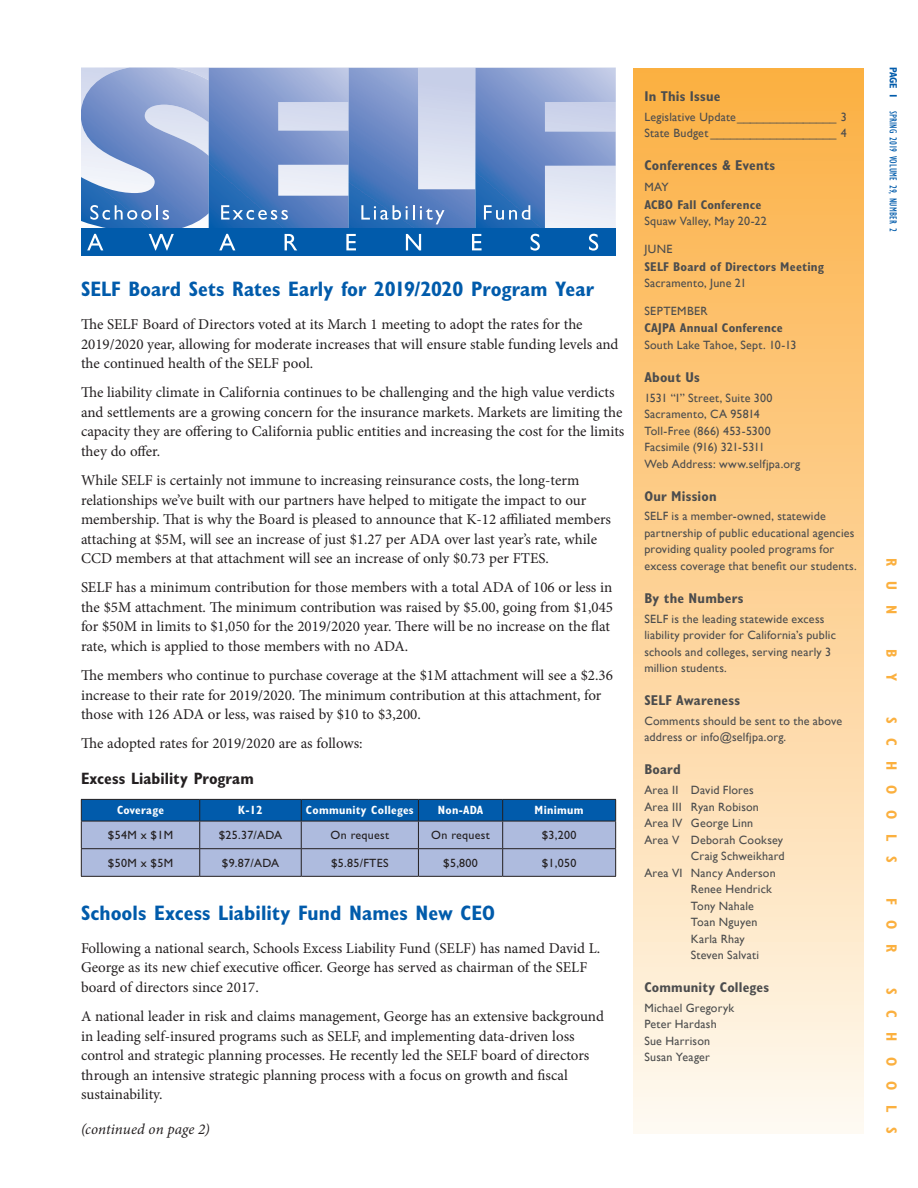
<style>
.page{position:relative;width:918px;height:1188px;background:#fff}
.page>*{position:absolute;margin:0;border:0;box-sizing:border-box;transform-origin:0 0}
.Head_1_Positive{font:700 condensed 21px "Gill Sans Std";color:#015bab}
.subhead_alternate{font:700 condensed 16.5px "Gill Sans Std";letter-spacing:.005em;color:#231f20}
.body_text{font:15px/19.5px "Minion Pro";color:#231f20}
.Page_Numbers{font:700 condensed 15px "Gill Sans Std";letter-spacing:1em;color:#fbb03f}
.body_text-2{font:italic 15px "Minion Pro";color:#231f20}
.Sidebar_head{font:700 condensed 14.25px "Gill Sans Std";letter-spacing:.015em;color:#4b4c4d}
.sidebar_7_5_gill_san{font:700 condensed 14.25px "Gill Sans Std";letter-spacing:.01em;color:#4b4c4d}
.sidebar_subhead_1{font:700 condensed 12.75px "Gill Sans Std";letter-spacing:.015em;color:#4b4c4d}
.sidebar_7_5_gill_san-2{font:12px/16.5px "Gill Sans";letter-spacing:.015em;color:#4b4c4d}
.t1{font:12px "Gill Sans Std";letter-spacing:.025em;color:#231f20}
.Sidebar____Number{font:12px "Gill Sans";letter-spacing:.02em;color:#4b4c4d}
.t2{font:700 condensed 12px "Gill Sans Std";letter-spacing:.025em;color:#fff}
.sidebar_month_all_ca{font:12px "Gill Sans";letter-spacing:.035em;color:#4b4c4d}
.Page_Numbers-2{font:condensed 10.5px "Gill Sans Std";letter-spacing:.015em;color:#015bab}
.t3{font:700 condensed 10.5px "Gill Sans Std";color:#015bab}
</style>
<div class="page">
<div style="left:634px;top:69px;width:230px;height:1065px;background:linear-gradient(to bottom,#fcaf42,#fff8ef)"></div>
<div style="left:81px;top:229px;width:535px;height:27px;background:#015bab"></div>
<svg style="left:81px;top:68px;width:535px;height:183px;background:#7a9bce"></svg>
<svg style="left:81px;top:799px;width:535px;height:77px;background:#7899c6"></svg>
<hr style="left:81px;top:876px;width:119px;height:1px;background:#231f20">
<hr style="left:200px;top:876px;width:101px;height:1px;background:#231f20">
<hr style="left:301px;top:876px;width:117px;height:1px;background:#231f20">
<hr style="left:418px;top:876px;width:85px;height:1px;background:#231f20">
<hr style="left:503px;top:876px;width:113px;height:1px;background:#231f20">
<p class="Head_1_Positive" style="left:81px;top:276px;width:514px">SELF Board Sets Rates Early for 2019/2020 Program Year</p>
<p class="body_text" style="left:81px;top:315px;width:539px">The SELF Board of Directors voted at its March 1 meeting to adopt the rates for the<br>2019/2020 year, allowing for moderate increases that will ensure stable funding levels and the continued health of the SELF pool.</p>
<p class="body_text" style="left:81px;top:383px;width:545px">The liability climate in California continues to be challenging and the high value verdicts and settlements are a growing concern for the insurance markets. Markets are limiting the capacity they are offering to California public entities and increasing the cost for the limits they do offer.</p>
<p class="body_text" style="left:81px;top:471px;width:532px">While SELF is certainly not immune to increasing reinsurance costs, the long-term relationships we’ve built with our partners have helped to mitigate the impact to our membership. That is why the Board is pleased to announce that K-12 affiliated members attaching at $5M, will see an increase of just $1.27 per ADA over last year’s rate, while CCD members at that attachment will see an increase of only $0.73 per FTES.</p>
<p class="body_text" style="left:81px;top:578px;width:534px">SELF has a minimum contribution for those members with a total ADA of 106 or less in the $5M attachment. The minimum contribution was raised by $5.00, going from $1,045 for $50M in limits to $1,050 for the 2019/2020 year. There will be no increase on the flat rate, which is applied to those members with no ADA.</p>
<p class="body_text" style="left:81px;top:666px;width:533px">The members who continue to purchase coverage at the $1M attachment will see a $2.36 increase to their rate for 2019/2020. The minimum contribution at this attachment, for those with 126 ADA or less, was raised by $10 to $3,200.</p>
<p class="body_text" style="left:81px;top:734px;width:283px">The adopted rates for 2019/2020 are as follows:</p>
<p class="subhead_alternate" style="left:81px;top:768px;width:174px">Excess Liability Program</p>
<p class="t2" style="left:117px;top:803px;width:49px">Coverage</p>
<p class="t2" style="left:238px;top:803px;width:26px">K-12</p>
<p class="t2" style="left:306px;top:803px;width:109px">Community Colleges</p>
<p class="t2" style="left:438px;top:803px;width:47px">Non-ADA</p>
<p class="t2" style="left:535px;top:803px;width:51px">Minimum</p>
<p class="t1" style="left:108px;top:828px;width:67px">$54M x $1M</p>
<p class="t1" style="left:219px;top:828px;width:65px">$25.37/ADA</p>
<p class="t1" style="left:331px;top:828px;width:60px">On request</p>
<p class="t1" style="left:431px;top:828px;width:60px">On request</p>
<p class="t1" style="left:542px;top:828px;width:36px">$3,200</p>
<p class="t1" style="left:108px;top:856px;width:67px">$50M x $5M</p>
<p class="t1" style="left:222px;top:856px;width:59px">$9.87/ADA</p>
<p class="t1" style="left:331px;top:856px;width:59px">$5.85/FTES</p>
<p class="t1" style="left:443px;top:856px;width:36px">$5,800</p>
<p class="t1" style="left:542px;top:856px;width:36px">$1,050</p>
<p class="Head_1_Positive" style="left:81px;top:900px;width:416px">Schools Excess Liability Fund Names New CEO</p>
<p class="body_text" style="left:81px;top:938px;width:521px">Following a national search, Schools Excess Liability Fund (SELF) has named David L.<br>George as its new chief executive officer. George has served as chairman of the SELF board of directors since 2017.</p>
<p class="body_text" style="left:81px;top:1007px;width:525px">A national leader in risk and claims management, George has an extensive background in leading self-insured programs such as SELF, and implementing data-driven loss control and strategic planning processes. He recently led the SELF board of directors through an intensive strategic planning process with a focus on growth and fiscal sustainability.</p>
<p class="body_text-2" style="left:81px;top:1119px;width:130px">(continued on page 2)</p>
<p class="Sidebar_head" style="left:644px;top:88px;width:78px">In This Issue</p>
<p class="Sidebar____Number" style="left:644px;top:110px;width:204px">Legislative Update_______________ 3</p>
<p class="Sidebar____Number" style="left:644px;top:126px;width:204px">State Budget ___________________ 4</p>
<p class="Sidebar_head" style="left:644px;top:157px;width:132px">Conferences &amp; Events</p>
<p class="sidebar_month_all_ca" style="left:644px;top:180px;width:26px">MAY</p>
<p class="sidebar_subhead_1" style="left:644px;top:197px;width:119px">ACBO Fall Conference</p>
<p class="sidebar_7_5_gill_san-2" style="left:644px;top:213px;width:124px">Squaw Valley, May 20-22</p>
<p class="sidebar_month_all_ca" style="left:644px;top:242px;width:30px">JUNE</p>
<p class="sidebar_subhead_1" style="left:644px;top:259px;width:181px">SELF Board of Directors Meeting</p>
<p class="sidebar_7_5_gill_san-2" style="left:644px;top:275px;width:104px">Sacramento, June 21</p>
<p class="sidebar_month_all_ca" style="left:644px;top:304px;width:65px">SEPTEMBER</p>
<p class="sidebar_subhead_1" style="left:644px;top:321px;width:140px">CAJPA Annual Conference</p>
<p class="sidebar_7_5_gill_san-2" style="left:644px;top:337px;width:154px">South Lake Tahoe, Sept. 10-13</p>
<p class="Sidebar_head" style="left:644px;top:369px;width:57px">About Us</p>
<p class="sidebar_7_5_gill_san-2" style="left:644px;top:389px;width:157px">1531 “I” Street, Suite 300<br>Sacramento, CA 95814<br>Toll-Free (866) 453-5300<br>Facsimile (916) 321-5311<br>Web Address: www.selfjpa.org</p>
<p class="Sidebar_head" style="left:644px;top:487px;width:74px">Our Mission</p>
<p class="sidebar_7_5_gill_san-2" style="left:644px;top:508px;width:214px">SELF is a member-owned, statewide partnership of public educational agencies providing quality pooled programs for excess coverage that benefit our students.</p>
<p class="Sidebar_head" style="left:644px;top:590px;width:101px">By the Numbers</p>
<p class="sidebar_7_5_gill_san-2" style="left:644px;top:610px;width:193px">SELF is the leading statewide excess liability provider for California’s public schools and colleges, serving nearly 3 million students.</p>
<p class="Sidebar_head" style="left:644px;top:692px;width:97px">SELF Awareness</p>
<p class="sidebar_7_5_gill_san-2" style="left:644px;top:712px;width:199px">Comments should be sent to the above address or info@selfjpa.org.</p>
<p class="Sidebar_head" style="left:644px;top:761px;width:38px">Board</p>
<p class="sidebar_7_5_gill_san-2" style="left:644px;top:782px;width:111px">Area II David Flores</p>
<p class="sidebar_7_5_gill_san-2" style="left:644px;top:798px;width:116px">Area III Ryan Robison</p>
<p class="sidebar_7_5_gill_san-2" style="left:644px;top:815px;width:110px">Area IV George Linn</p>
<p class="sidebar_7_5_gill_san-2" style="left:644px;top:831px;width:140px">Area V Deborah Cooksey</p>
<p class="sidebar_7_5_gill_san-2" style="left:691px;top:848px;width:95px">Craig Schweikhard</p>
<p class="sidebar_7_5_gill_san-2" style="left:644px;top:864px;width:133px">Area VI Nancy Anderson</p>
<p class="sidebar_7_5_gill_san-2" style="left:691px;top:881px;width:83px">Renee Hendrick</p>
<p class="sidebar_7_5_gill_san-2" style="left:691px;top:897px;width:65px">Tony Nahale</p>
<p class="sidebar_7_5_gill_san-2" style="left:691px;top:914px;width:68px">Toan Nguyen</p>
<p class="sidebar_7_5_gill_san-2" style="left:691px;top:930px;width:56px">Karla Rhay</p>
<p class="sidebar_7_5_gill_san-2" style="left:691px;top:947px;width:70px">Steven Salvati</p>
<p class="sidebar_7_5_gill_san" style="left:644px;top:979px;width:126px">Community Colleges</p>
<p class="sidebar_7_5_gill_san-2" style="left:644px;top:999px;width:91px">Michael Gregoryk<br>Peter Hardash<br>Sue Harrison<br>Susan Yeager</p>
<p class="t3" style="left:900px;top:67px;width:33px;rotate:90deg">PAGE 1</p>
<p class="Page_Numbers-2" style="left:899px;top:111px;width:122px;rotate:90deg">SPRING 2019 VOLUME 29, NUMBER 2</p>
<p class="Page_Numbers" style="left:901px;top:558px;width:58px;rotate:90deg">RUN</p>
<p class="Page_Numbers" style="left:901px;top:649px;width:33px;rotate:90deg">B Y</p>
<p class="Page_Numbers" style="left:901px;top:717px;width:148px;rotate:90deg">SCHOOLS</p>
<p class="Page_Numbers" style="left:901px;top:898px;width:56px;rotate:90deg">FOR</p>
<p class="Page_Numbers" style="left:901px;top:988px;width:148px;rotate:90deg">SCHOOLS</p>
</div>
